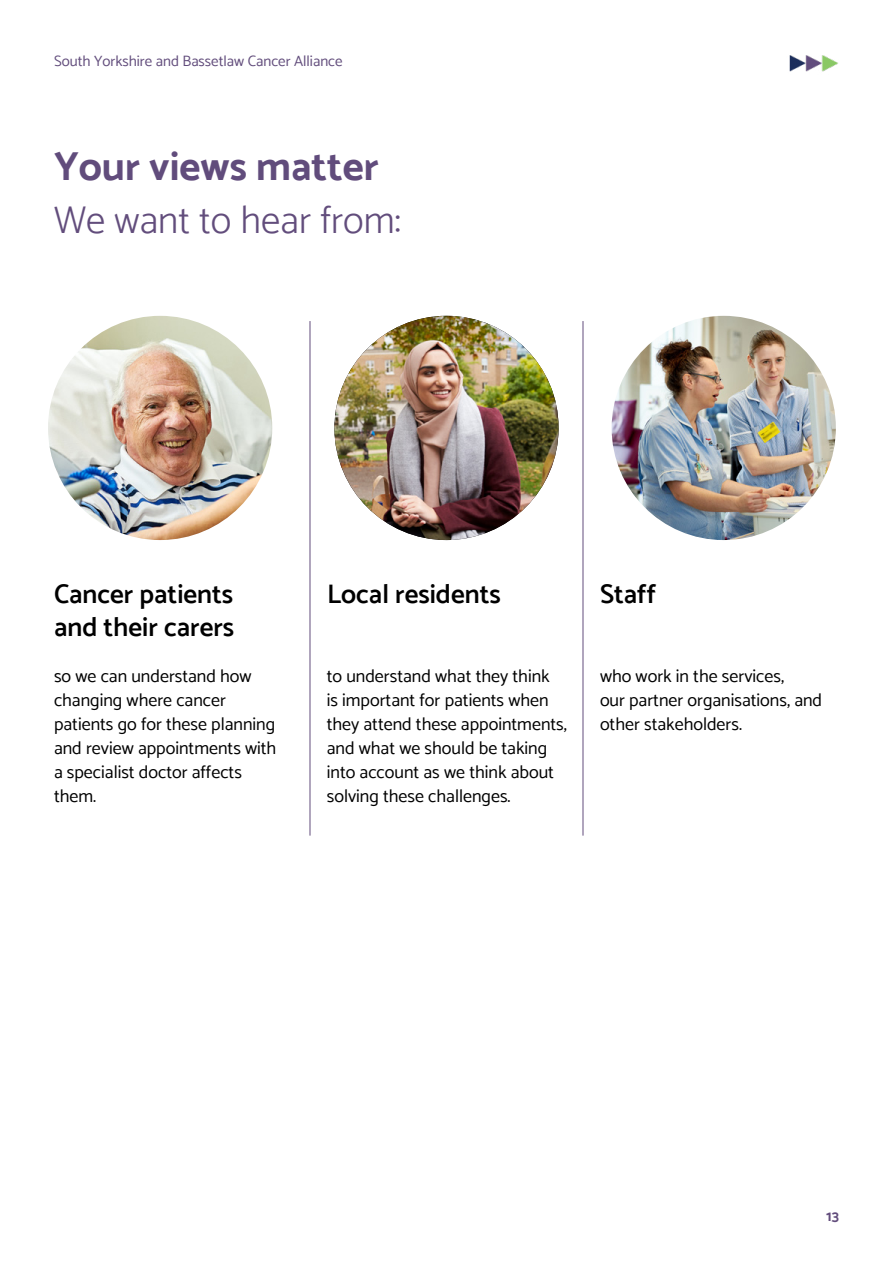
<style>
.page{position:relative;width:893px;height:1263px;background:#fff}
.page>*{position:absolute;margin:0;border:0;box-sizing:border-box;transform-origin:0 0}
.t1{font:700 40.8px "Catamaran";color:#614c7c}
.Large_pullouts{font:300 39px "Catamaran";color:#624d7c}
.Body{font:600 27px/33px "Catamaran";color:#000}
.Body-2{font:18px/24px "Catamaran";color:#000}
.t2{font:15px "Catamaran";color:#624d7c}
.t3{font:700 15px "Catamaran";color:#624d7c}
</style>
<div class="page">
<img style="left:789px;top:55px;width:49px;height:17px">
<img style="left:48px;top:316px;width:224px;height:224px;border-radius:112px">
<img style="left:334px;top:316px;width:225px;height:224px;border-radius:112px">
<img style="left:612px;top:316px;width:224px;height:224px;border-radius:112px">
<hr style="left:310px;top:321px;width:1px;height:515px;background:#624d7c">
<hr style="left:583px;top:321px;width:1px;height:515px;background:#624d7c">
<p class="t2" style="left:54px;top:52px;width:290px">South Yorkshire and Bassetlaw Cancer Alliance</p>
<h1 class="t1" style="left:54px;top:142px;width:326px">Your views matter</h1>
<p class="Large_pullouts" style="left:54px;top:197px;width:348px">We want to hear from:</p>
<p class="Body" style="left:54px;top:577px;width:182px">Cancer patients and their carers</p>
<p class="Body-2" style="left:54px;top:663px;width:224px">so we can understand how changing where cancer patients go for these planning and review appointments with a specialist doctor affects them.</p>
<p class="Body" style="left:327px;top:577px;width:175px">Local residents</p>
<p class="Body-2" style="left:327px;top:663px;width:242px">to understand what they think<br>is important for patients when they attend these appointments, and what we should be taking into account as we think about solving these challenges.</p>
<p class="Body" style="left:600px;top:577px;width:58px">Staff</p>
<p class="Body-2" style="left:600px;top:663px;width:186px">who work in the services,</p>
<p class="Body-2" style="left:600px;top:687px;width:224px">our partner organisations, and other stakeholders.</p>
<p class="t3" style="left:826px;top:1206px;width:14px">13</p>
</div>
